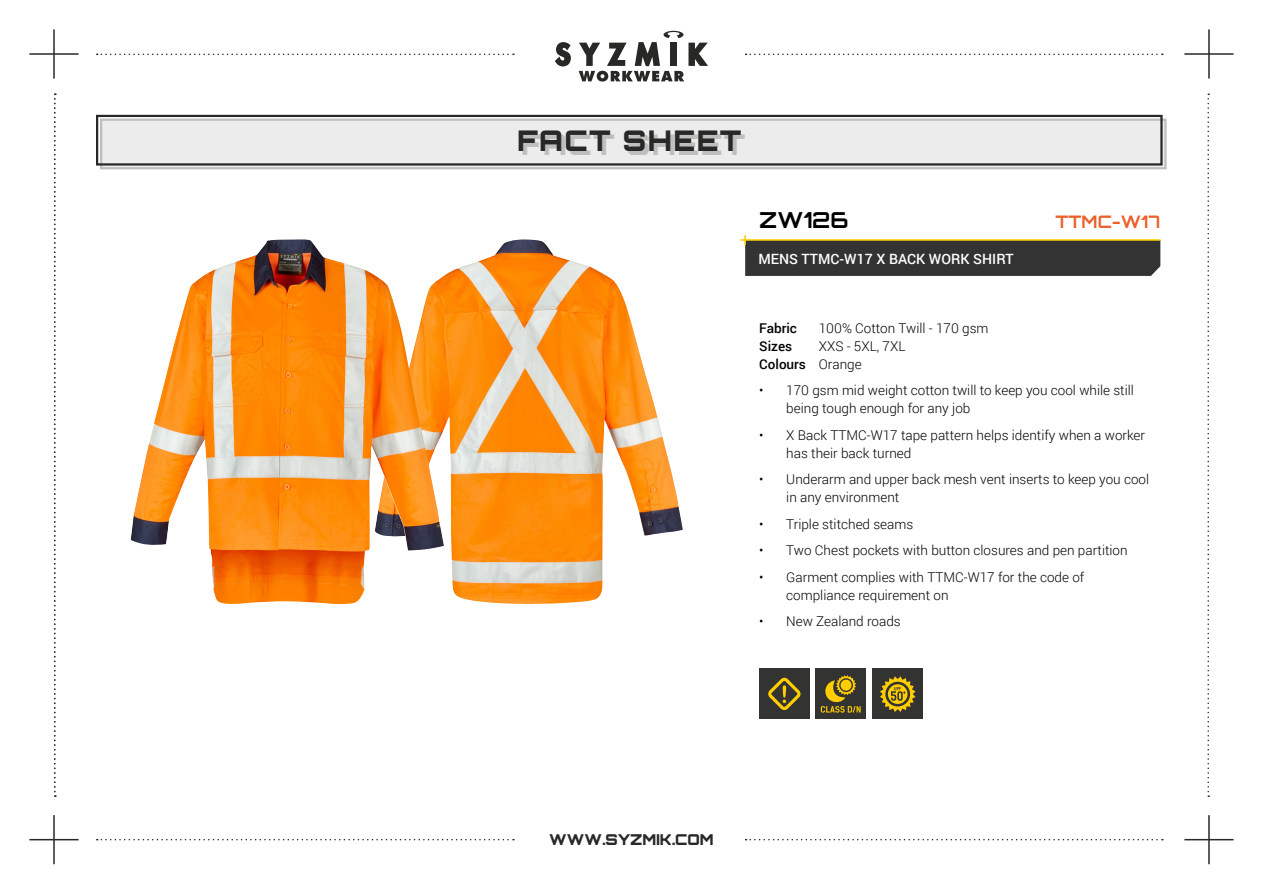
<style>
.page{position:relative;width:1263px;height:893px;background:#fff}
.page>*{position:absolute;margin:0;border:0;box-sizing:border-box;transform-origin:0 0}
.t1{font:900 28.5px "Orbitron";letter-spacing:.05em;color:#282827}
.t2{font:700 22.05px "Orbitron";color:#000}
.t3{font:700 17.25px "Orbitron";color:#eb602b}
.t4{font:900 15px "Orbitron";color:#282827}
.t5{font:500 14.25px "Roboto";color:#fff}
.t6{font:300 13.5px/18px "Roboto";color:#000}
.t7{font:500 13.5px "Roboto";color:#000}
.s1{font-weight:500}
</style>
<div class="page">
<div style="left:101px;top:120px;width:1064px;height:48px;background:#ececec"></div>
<div style="left:96px;top:115px;width:1066px;height:51px;border:2px solid #282827"></div>
<svg style="left:1207px;top:94px;width:2px;height:703px"></svg>
<hr style="left:29px;top:839px;width:50px;height:1px;background:#282827">
<hr style="left:53px;top:815px;width:2px;height:49px;background:#282827">
<hr style="left:1184px;top:839px;width:49px;height:1px;background:#282827">
<hr style="left:1208px;top:815px;width:2px;height:49px;background:#282827">
<hr style="left:29px;top:53px;width:50px;height:2px;background:#282827">
<hr style="left:53px;top:29px;width:2px;height:50px;background:#282827">
<hr style="left:1184px;top:53px;width:49px;height:2px;background:#282827">
<hr style="left:1208px;top:29px;width:2px;height:50px;background:#282827">
<svg style="left:555px;top:42px;width:16px;height:24px"></svg>
<svg style="left:579px;top:31px;width:129px;height:51px"></svg>
<svg style="left:97px;top:54px;width:417px;height:1px"></svg>
<svg style="left:746px;top:54px;width:417px;height:1px"></svg>
<svg style="left:97px;top:839px;width:417px;height:1px"></svg>
<svg style="left:746px;top:839px;width:417px;height:1px"></svg>
<svg style="left:54px;top:94px;width:2px;height:703px"></svg>
<hr style="left:740px;top:239px;width:420px;height:2px;background:#ffcd00">
<svg style="left:744px;top:235px;width:416px;height:41px;background:#514f47"></svg>
<div style="left:872px;top:669px;width:51px;height:50px;background:#333332"></div>
<svg style="left:880px;top:676px;width:35px;height:36px"></svg>
<div style="left:816px;top:669px;width:50px;height:50px;background:#333332"></div>
<svg style="left:821px;top:675px;width:40px;height:38px"></svg>
<div style="left:759px;top:669px;width:50px;height:50px;background:#333332"></div>
<svg style="left:768px;top:678px;width:33px;height:32px"></svg>
<img style="left:444px;top:239px;width:239px;height:365px">
<img style="left:131px;top:239px;width:313px;height:365px">
<h1 class="t1" style="left:517px;top:123px;width:226px">FACT SHEET</h1>
<h1 class="t1" style="left:521px;top:127px;width:226px">FACT SHEET</h1>
<h2 class="t2" style="left:759px;top:207px;width:91px">ZW126</h2>
<p class="t5" style="left:758px;top:249px;width:257px">MENS TTMC-W17 X BACK WORK SHIRT</p>
<p class="t3" style="left:1055px;top:211px;width:106px">TTMC-W17</p>
<p class="t7" style="left:759px;top:318px;width:39px">Fabric</p>
<p class="t6" style="left:819px;top:318px;width:171px">100% Cotton Twill - 170 gsm</p>
<p class="t7" style="left:759px;top:336px;width:34px">Sizes</p>
<p class="t6" style="left:759px;top:336px;width:148px;text-indent:60px">XXS - 5XL, 7XL<br><span class="s1">Colours</span> Orange</p>
<p class="t6" style="left:786px;top:381px;width:349px;text-indent:-27px">• 170 gsm mid weight cotton twill to keep you cool while still being tough enough for any job</p>
<p class="t6" style="left:786px;top:425px;width:360px;text-indent:-27px">• X Back TTMC-W17 tape pattern helps identify when a worker has their back turned</p>
<p class="t6" style="left:786px;top:470px;width:364px;text-indent:-27px">• Underarm and upper back mesh vent inserts to keep you cool in any environment</p>
<p class="t6" style="left:759px;top:514px;width:156px">• Triple stitched seams</p>
<p class="t6" style="left:759px;top:541px;width:370px">• Two Chest pockets with button closures and pen partition</p>
<p class="t6" style="left:786px;top:567px;width:300px;text-indent:-27px">• Garment complies with TTMC-W17 for the code of compliance requirement on</p>
<p class="t6" style="left:759px;top:612px;width:143px">• New Zealand roads</p>
<p class="t4" style="left:549px;top:830px;width:166px">WWW.SYZMIK.COM</p>
</div>
